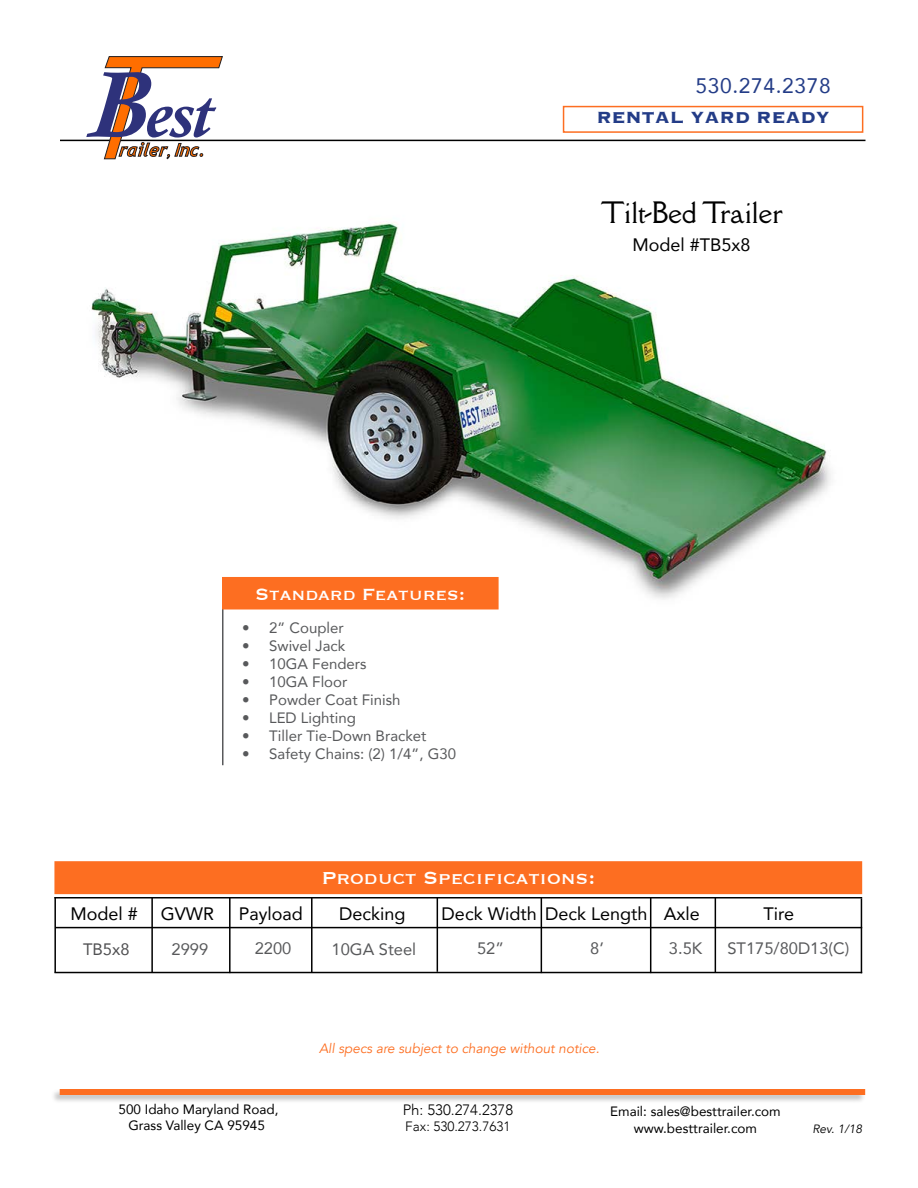
<style>
.page{position:relative;width:918px;height:1188px;background:#fff}
.page>*{position:absolute;margin:0;border:0;box-sizing:border-box;transform-origin:0 0}
.t1{font:27px "Della Respira";color:#000}
.t2{font:22.5px "Copperplate";color:#fff}
.t3{font:21px "Copperplate";color:#fff}
.t4{font:700 21px "Copperplate";color:#233c87}
.t5{font:21px "Avenir";letter-spacing:.03em;color:#233c87}
.t6{font:18px "Avenir";color:#000}
.t7{font:16.5px "Avenir";color:#58595b}
.t8{font:16.5px "Avenir";color:#4f4f51}
.t9{font:15px "Avenir";color:#58595b}
.t10{font:300 15px "Avenir";color:#000}
.t11{font:13.5px/16.2px "Avenir";color:#000;text-align:center}
.t12{font:italic 13.5px "Avenir";color:#fd6e21}
.t13{font:300 13.5px "Avenir";color:#000}
.t14{font:italic 12px "Avenir";color:#000}
</style>
<div class="page">
<img style="left:91px;top:222px;width:740px;height:388px">
<hr style="left:60px;top:140px;width:806px;height:1px;background:#000">
<div style="left:51px;top:1088px;width:815px;height:16px;background:#000;opacity:.25"></div>
<div style="left:60px;top:1089px;width:805px;height:6px;background:#fd6e21"></div>
<hr style="left:55px;top:927px;width:807px;height:1px;background:#000">
<hr style="left:151px;top:898px;width:2px;height:75px;background:#000">
<hr style="left:229px;top:898px;width:2px;height:75px;background:#000">
<hr style="left:311px;top:898px;width:2px;height:75px;background:#000">
<hr style="left:437px;top:898px;width:1px;height:74px;background:#000">
<hr style="left:541px;top:898px;width:1px;height:75px;background:#000">
<hr style="left:650px;top:898px;width:1px;height:75px;background:#000">
<hr style="left:715px;top:898px;width:1px;height:75px;background:#000">
<hr style="left:54px;top:897px;width:808px;height:1px;background:#000">
<hr style="left:54px;top:897px;width:2px;height:76px;background:#000">
<hr style="left:861px;top:898px;width:1px;height:75px;background:#000">
<div style="left:55px;top:862px;width:806px;height:31px;background:#fd6e21"></div>
<div style="left:54px;top:861px;width:808px;height:33px;border:2px solid #fd6e21"></div>
<hr style="left:54px;top:972px;width:808px;height:1px;background:#000">
<hr style="left:222px;top:578px;width:2px;height:187px;background:#58595b">
<div style="left:223px;top:578px;width:275px;height:31px;background:#fd6e21"></div>
<div style="left:222px;top:577px;width:277px;height:32px;border:2px solid #fd6e21"></div>
<div style="left:563px;top:106px;width:300px;height:27px;border:2px solid #fd6e21"></div>
<svg style="left:86px;top:56px;width:137px;height:104px"></svg>
<p class="t5" style="left:696px;top:69px;width:137px">530.274.2378</p>
<p class="t4" style="left:596px;top:104px;width:235px">RENTAL YARD READY</p>
<p class="t1" style="left:601px;top:194px;width:183px">Tilt-Bed Trailer</p>
<p class="t6" style="left:633px;top:230px;width:120px">Model #TB5x8</p>
<p class="t3" style="left:255px;top:581px;width:212px">Standard Features:</p>
<p class="t9" style="left:242px;top:616px;width:103px">• 2” Coupler</p>
<p class="t9" style="left:242px;top:634px;width:105px">• Swivel Jack</p>
<p class="t9" style="left:242px;top:652px;width:126px">• 10GA Fenders</p>
<p class="t9" style="left:242px;top:670px;width:107px">• 10GA Floor</p>
<p class="t9" style="left:242px;top:688px;width:160px">• Powder Coat Finish</p>
<p class="t9" style="left:242px;top:706px;width:115px">• LED Lighting</p>
<p class="t9" style="left:242px;top:724px;width:186px">• Tiller Tie-Down Bracket</p>
<p class="t9" style="left:242px;top:742px;width:215px">• Safety Chains: (2) 1/4”, G30</p>
<p class="t2" style="left:321px;top:864px;width:275px">Product Specifications:</p>
<p class="t6" style="left:70px;top:899px;width:69px">Model #</p>
<p class="t6" style="left:161px;top:899px;width:55px">GVWR</p>
<p class="t6" style="left:339px;top:899px;width:68px">Decking</p>
<p class="t6" style="left:442px;top:899px;width:97px">Deck Width</p>
<p class="t6" style="left:545px;top:899px;width:104px">Deck Length</p>
<p class="t6" style="left:664px;top:899px;width:38px">Axle</p>
<p class="t6" style="left:764px;top:899px;width:32px">Tire</p>
<p class="t8" style="left:83px;top:936px;width:48px">TB5x8</p>
<p class="t7" style="left:171px;top:936px;width:38px">2999</p>
<p class="t7" style="left:332px;top:936px;width:86px">10GA Steel</p>
<p class="t7" style="left:477px;top:935px;width:28px">52”</p>
<p class="t7" style="left:590px;top:935px;width:15px">8’</p>
<p class="t7" style="left:669px;top:935px;width:35px">3.5K</p>
<p class="t7" style="left:727px;top:935px;width:123px">ST175/80D13(C)</p>
<p class="t6" style="left:239px;top:899px;width:66px">Payload</p>
<p class="t7" style="left:255px;top:935px;width:38px">2200</p>
<p class="t12" style="left:319px;top:1040px;width:282px">All specs are subject to change without notice.</p>
<p class="t11" style="left:119px;top:1101px;width:161px">500 Idaho Maryland Road,<br>Grass Valley CA 95945</p>
<p class="t11" style="left:610px;top:1103px;width:172px">Email: sales@besttrailer.com</p>
<p class="t10" style="left:403px;top:1101px;width:112px">Ph: 530.274.2378</p>
<p class="t13" style="left:405px;top:1119px;width:107px">Fax: 530.273.7631</p>
<p class="t11" style="left:634px;top:1119px;width:125px">www.besttrailer.com</p>
<p class="t14" style="left:812px;top:1121px;width:51px">Rev. 1/18</p>
</div>
